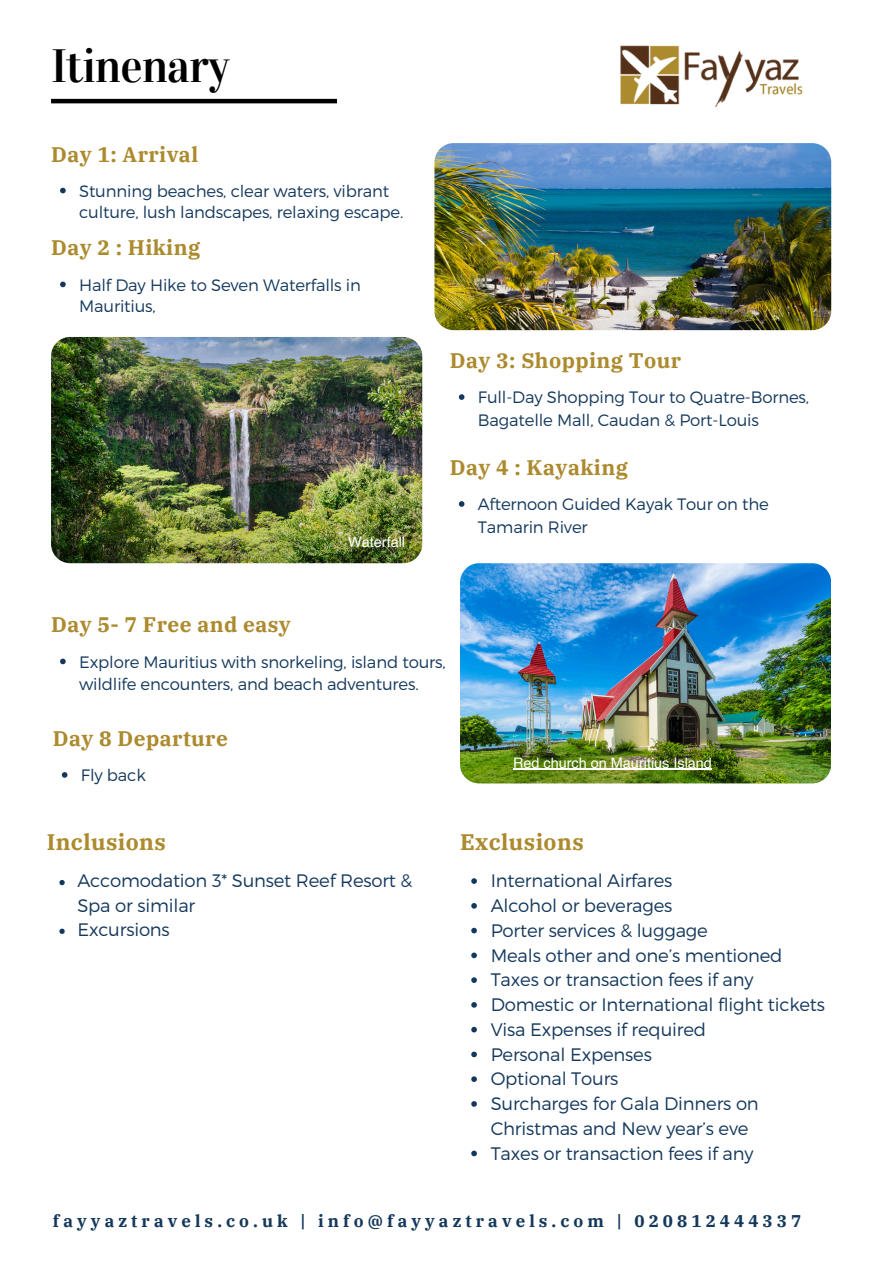
<style>
.page{position:relative;width:894px;height:1264px;background:#fff}
.page>*{position:absolute;margin:0;border:0;box-sizing:border-box;transform-origin:0 0}
.t1{font:46.5px "Vidaloka";letter-spacing:-.02em;color:#000}
.t2{font:700 22.35px "IBM Plex Serif";letter-spacing:.02em;color:#ac8a2e}
.t3{font:700 21px "IBM Plex Serif";letter-spacing:.02em;color:#ac8a2e}
.t4{font:300 18px/24.3px "Montserrat";letter-spacing:-.01em;color:#14385c}
.t5{font:700 16.95px "IBM Plex Serif";letter-spacing:.24em;color:#14385c}
.t6{font:300 16.5px/22.5px "Montserrat";letter-spacing:-.01em;color:#14385c}
.t7{font:14.4px "Helvetica";color:#fff}
</style>
<div class="page">
<img style="left:620px;top:46px;width:183px;height:61px">
<hr style="left:51px;top:99px;width:286px;height:4px;background:#000">
<img style="left:434px;top:143px;width:397px;height:187px;border-radius:19px">
<img style="left:51px;top:337px;width:371px;height:226px;border-radius:19px">
<svg style="left:60px;top:188px;width:6px;height:5px"></svg>
<svg style="left:60px;top:281px;width:6px;height:6px"></svg>
<svg style="left:458px;top:394px;width:6px;height:6px"></svg>
<img style="left:460px;top:563px;width:370px;height:220px;border-radius:19px">
<hr style="left:513px;top:769px;width:198px;height:1px;background:#fff">
<svg style="left:458px;top:501px;width:6px;height:6px"></svg>
<svg style="left:60px;top:658px;width:6px;height:6px"></svg>
<svg style="left:62px;top:772px;width:5px;height:5px"></svg>
<svg style="left:59px;top:880px;width:6px;height:5px"></svg>
<svg style="left:59px;top:928px;width:6px;height:5px"></svg>
<svg style="left:471px;top:878px;width:6px;height:5px"></svg>
<svg style="left:471px;top:903px;width:6px;height:5px"></svg>
<svg style="left:471px;top:927px;width:6px;height:6px"></svg>
<svg style="left:471px;top:952px;width:6px;height:6px"></svg>
<svg style="left:471px;top:977px;width:6px;height:5px"></svg>
<svg style="left:471px;top:1002px;width:6px;height:5px"></svg>
<svg style="left:471px;top:1026px;width:6px;height:6px"></svg>
<svg style="left:471px;top:1051px;width:6px;height:6px"></svg>
<svg style="left:471px;top:1076px;width:6px;height:5px"></svg>
<svg style="left:471px;top:1101px;width:6px;height:5px"></svg>
<svg style="left:471px;top:1150px;width:6px;height:6px"></svg>
<p class="t1" style="left:51px;top:38px;width:180px">Itinenary</p>
<p class="t3" style="left:51px;top:140px;width:149px">Day 1: Arrival</p>
<h2 class="t6" style="left:79px;top:179px;width:325px;line-height:21.3px">Stunning beaches, clear waters, vibrant culture, lush landscapes, relaxing escape.</h2>
<p class="t3" style="left:51px;top:234px;width:151px">Day 2 : Hiking</p>
<p class="t6" style="left:79px;top:273px;width:283px;line-height:21.3px">Half Day Hike to Seven Waterfalls in<br>Mauritius,</p>
<h2 class="t3" style="left:51px;top:610px;width:241px">Day 5- 7 Free and easy</h2>
<p class="t7" style="left:348px;top:536px;width:58px">Waterfall</p>
<p class="t3" style="left:449px;top:346px;width:233px">Day 3: Shopping Tour</p>
<h2 class="t6" style="left:478px;top:385px;width:332px">Full-Day Shopping Tour to Quatre-Bornes,<br>Bagatelle Mall, Caudan &amp; Port-Louis</h2>
<h2 class="t3" style="left:449px;top:453px;width:179px">Day 4 : Kayaking</h2>
<p class="t6" style="left:478px;top:492px;width:292px">Afternoon Guided Kayak Tour on the<br>Tamarin River</p>
<p class="t6" style="left:79px;top:649px;width:368px">Explore Mauritius with snorkeling, island tours, wildlife encounters, and beach adventures.</p>
<p class="t3" style="left:53px;top:724px;width:177px">Day 8 Departure</p>
<h2 class="t6" style="left:81px;top:763px;width:66px">Fly back</h2>
<p class="t2" style="left:47px;top:827px;width:121px">Inclusions</p>
<p class="t4" style="left:77px;top:867px;width:336px">Accomodation 3* Sunset Reef Resort &amp;<br>Spa or similar</p>
<h2 class="t4" style="left:77px;top:916px;width:94px">Excursions</h2>
<p class="t7" style="left:513px;top:756px;width:200px">Red church on Mauritius Island</p>
<h3 class="t2" style="left:460px;top:827px;width:125px">Exclusions</h3>
<p class="t4" style="left:490px;top:867px;width:183px">International Airfares</p>
<p class="t4" style="left:490px;top:892px;width:183px">Alcohol or beverages</p>
<p class="t4" style="left:490px;top:917px;width:218px">Porter services &amp; luggage</p>
<p class="t4" style="left:490px;top:942px;width:293px">Meals other and one’s mentioned</p>
<p class="t4" style="left:490px;top:966px;width:264px">Taxes or transaction fees if any</p>
<p class="t4" style="left:490px;top:991px;width:336px">Domestic or International flight tickets</p>
<p class="t4" style="left:490px;top:1016px;width:217px">Visa Expenses if required</p>
<p class="t4" style="left:490px;top:1041px;width:163px">Personal Expenses</p>
<p class="t4" style="left:490px;top:1065px;width:129px">Optional Tours</p>
<p class="t4" style="left:490px;top:1090px;width:269px;line-height:24.8px">Surcharges for Gala Dinners on<br>Christmas and New year’s eve</p>
<p class="t4" style="left:490px;top:1140px;width:264px">Taxes or transaction fees if any</p>
<p class="t5" style="left:53px;top:1209px;width:749px">fayyaztravels.co.uk | info@fayyaztravels.com | 020812444337</p>
</div>
